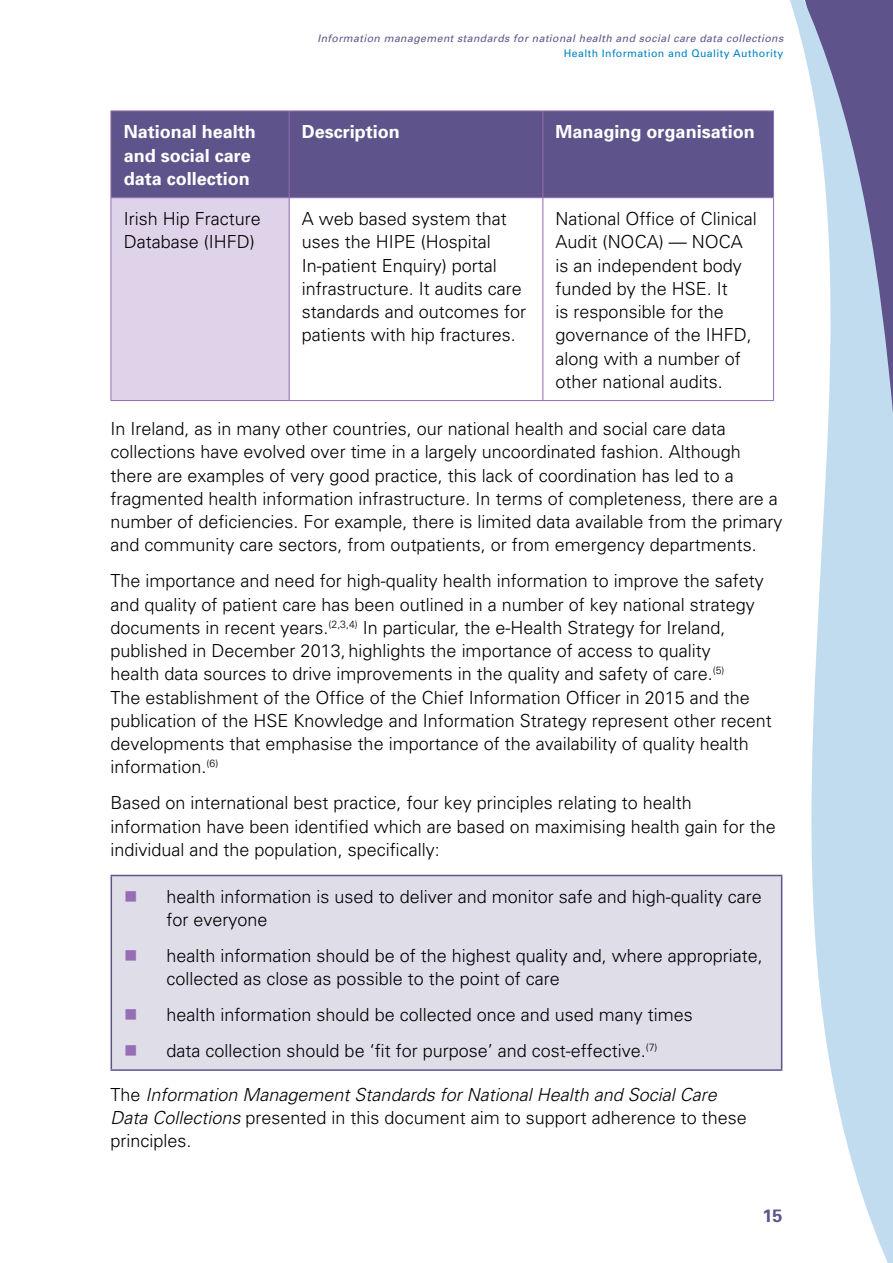
<style>
.page{position:relative;width:893px;height:1263px;background:#fff}
.page>*{position:absolute;margin:0;border:0;box-sizing:border-box;transform-origin:0 0}
.New_body_2017_DATA{font:300 18px/23.2px "Univers";color:#000}
.New_body_2017_DATA-2{font:italic 300 18px/23.2px "Univers";color:#000}
.New_body_2017_DATA-3{font:700 18px/23.2px "Univers";color:#fff}
.t1{font:700 18px "Univers";color:#5e548b}
.t2{font:italic 10.5px "Univers";letter-spacing:.04em;color:#5e548b}
.t3{font:10.5px "Univers";letter-spacing:.04em;color:#0081c3}
.s1{color:#956eb6}
.s2{font-style:normal}
</style>
<div class="page">
<svg style="left:614px;top:0;width:279px;height:1263px"></svg>
<div style="left:112px;top:112px;width:661px;height:85px;background:#5e548b"></div>
<div style="left:111px;top:198px;width:178px;height:202px;background:#dfd3e9"></div>
<hr style="left:111px;top:111px;width:178px;height:1px;background:#956eb6">
<hr style="left:111px;top:111px;width:1px;height:86px;background:#956eb6">
<hr style="left:289px;top:111px;width:254px;height:1px;background:#956eb6">
<hr style="left:289px;top:111px;width:1px;height:86px;background:#956eb6">
<hr style="left:543px;top:111px;width:231px;height:1px;background:#956eb6">
<hr style="left:542px;top:111px;width:1px;height:86px;background:#956eb6">
<hr style="left:773px;top:111px;width:1px;height:86px;background:#956eb6">
<hr style="left:111px;top:197px;width:178px;height:1px;background:#956eb6">
<hr style="left:289px;top:197px;width:254px;height:1px;background:#956eb6">
<hr style="left:543px;top:197px;width:231px;height:1px;background:#956eb6">
<hr style="left:111px;top:198px;width:1px;height:202px;background:#956eb6">
<hr style="left:289px;top:198px;width:1px;height:202px;background:#956eb6">
<hr style="left:542px;top:198px;width:1px;height:202px;background:#956eb6">
<hr style="left:773px;top:198px;width:1px;height:202px;background:#956eb6">
<hr style="left:111px;top:400px;width:178px;height:1px;background:#956eb6">
<hr style="left:289px;top:400px;width:254px;height:1px;background:#956eb6">
<hr style="left:543px;top:400px;width:231px;height:1px;background:#956eb6">
<div style="left:111px;top:875px;width:671px;height:195px;background:#dfdde8"></div>
<hr style="left:111px;top:875px;width:671px;height:1px;background:#5e548b">
<hr style="left:111px;top:876px;width:1px;height:193px;background:#5e548b">
<hr style="left:781px;top:876px;width:1px;height:193px;background:#5e548b">
<hr style="left:111px;top:1069px;width:671px;height:2px;background:#5e548b">
<p class="t2" style="left:317px;top:32px;width:467px">Information management standards for national health and social care data collections</p>
<p class="t3" style="left:564px;top:47px;width:221px">Health Information and Quality Authority</p>
<p class="New_body_2017_DATA-3" style="left:124px;top:120px;width:134px">National health and social care data collection</p>
<p class="New_body_2017_DATA-3" style="left:302px;top:120px;width:100px">Description</p>
<p class="New_body_2017_DATA-3" style="left:556px;top:120px;width:201px">Managing organisation</p>
<p class="New_body_2017_DATA" style="left:124px;top:206px;width:139px">Irish Hip Fracture<br>Database (IHFD)</p>
<p class="New_body_2017_DATA" style="left:302px;top:206px;width:226px">A web based system that uses the HIPE (Hospital<br>In-patient Enquiry) portal infrastructure. It audits care standards and outcomes for patients with hip fractures.</p>
<p class="New_body_2017_DATA" style="left:556px;top:206px;width:203px">National Office of Clinical<br>Audit (NOCA) — NOCA is an independent body funded by the HSE. It<br>is responsible for the governance of the IHFD, along with a number of other national audits.</p>
<p class="New_body_2017_DATA" style="left:111px;top:417px;width:673px">In Ireland, as in many other countries, our national health and social care data collections have evolved over time in a largely uncoordinated fashion. Although there are examples of very good practice, this lack of coordination has led to a fragmented health information infrastructure. In terms of completeness, there are a number of deficiencies. For example, there is limited data available from the primary and community care sectors, from outpatients, or from emergency departments.</p>
<p class="New_body_2017_DATA" style="left:111px;top:569px;width:663px">The importance and need for high-quality health information to improve the safety and quality of patient care has been outlined in a number of key national strategy documents in recent years.<sup>(2,3,4)</sup> In particular, the e-Health Strategy for Ireland, published in December 2013, highlights the importance of access to quality<br>health data sources to drive improvements in the quality and safety of care.<sup>(5)<br></sup>The establishment of the Office of the Chief Information Officer in 2015 and the publication of the HSE Knowledge and Information Strategy represent other recent developments that emphasise the importance of the availability of quality health information.<sup>(6)</sup></p>
<p class="New_body_2017_DATA" style="left:111px;top:791px;width:667px">Based on international best practice, four key principles relating to health information have been identified which are based on maximising health gain for the individual and the population, specifically:</p>
<p class="New_body_2017_DATA" style="left:167px;top:884px;width:597px;text-indent:-43px"><span class="s1">■</span> health information is used to deliver and monitor safe and high-quality care for everyone</p>
<p class="New_body_2017_DATA" style="left:167px;top:943px;width:598px;text-indent:-43px"><span class="s1">■</span> health information should be of the highest quality and, where appropriate, collected as close as possible to the point of care</p>
<p class="New_body_2017_DATA" style="left:124px;top:1003px;width:570px"><span class="s1">■</span> health information should be collected once and used many times</p>
<p class="New_body_2017_DATA" style="left:124px;top:1039px;width:535px"><span class="s1">■</span> data collection should be ‘fit for purpose’ and cost-effective.<sup>(7)</sup></p>
<p class="New_body_2017_DATA-2" style="left:111px;top:1082px;width:638px"><span class="s2">The</span> Information Management Standards for National Health and Social Care<br>Data Collections <span class="s2">presented in this document aim to support adherence to these principles.</span></p>
<p class="t1" style="left:762px;top:1204px;width:22px">15</p>
</div>
